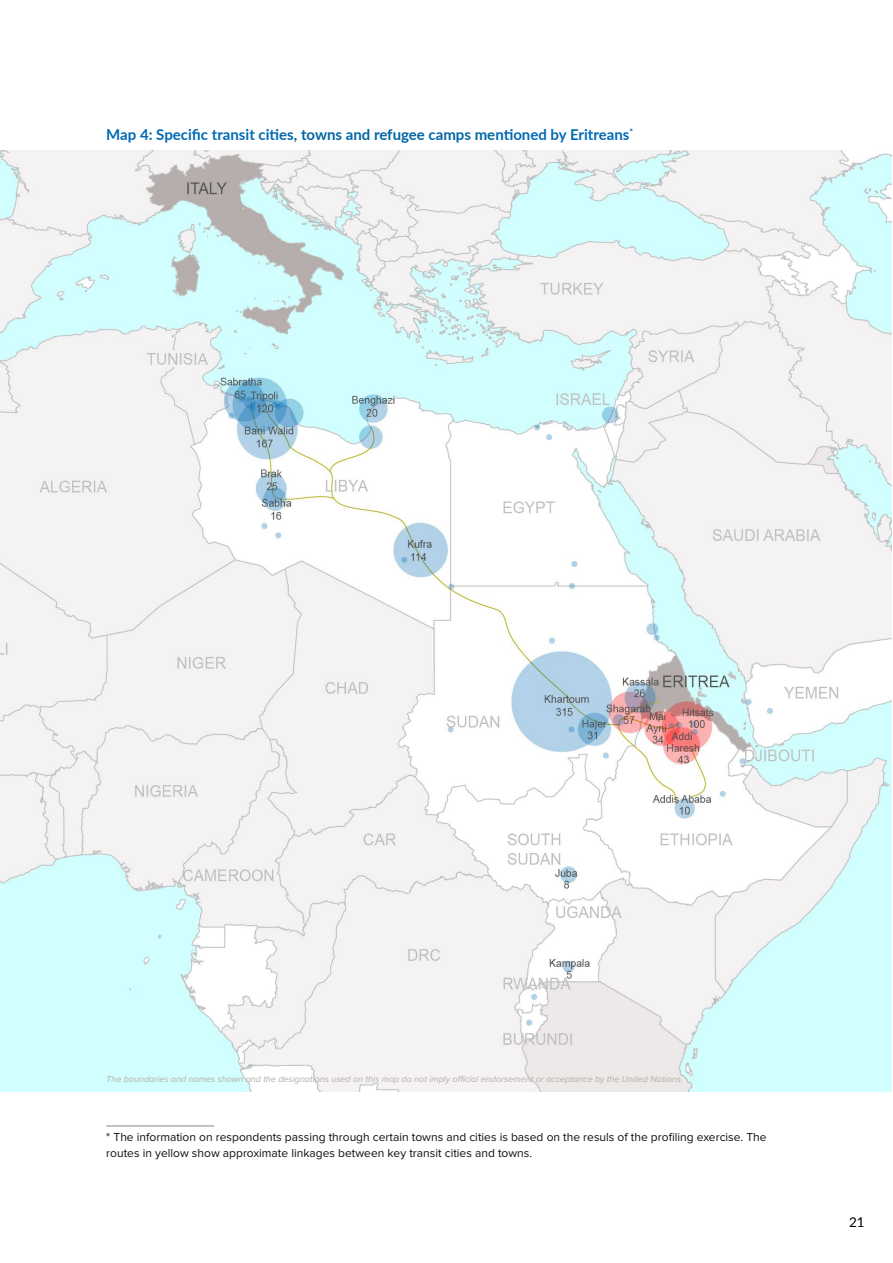
<style>
.page{position:relative;width:893px;height:1263px;background:#fff}
.page>*{position:absolute;margin:0;border:0;box-sizing:border-box;transform-origin:0 0}
.t1{font:700 15px "Lato";color:#006ab4}
.t2{font:13.5px "Lato";color:#000}
.t3{font:12px/15.8px "Proxima Nova";color:#0f100c}
.t4{font:italic 9px "Proxima Nova";color:#b5aea6}
.s1{color:#0067a6}
</style>
<div class="page">
<img style="left:0;top:150px;width:892px;height:942px">
<hr style="left:106px;top:1125px;width:108px;height:2px;background:#b5aeac">
<p class="t1" style="left:106px;top:123px;width:528px">Map 4: Specific transit citie<span class="s1">s, towns and refugee camps me</span>ntioned by Eritreans<sup>*</sup></p>
<p class="t4" style="left:106px;top:1072px;width:578px">The boundaries and names shown and the designations used on this map do not imply official endorsement or acceptance by the United Nations.</p>
<p class="t3" style="left:106px;top:1129px;width:662px">* The information on respondents passing through certain towns and cities is based on the resuls of the profiling exercise. The routes in yellow show approximate linkages between key transit cities and towns.</p>
<p class="t2" style="left:849px;top:1212px;width:17px">21</p>
</div>
